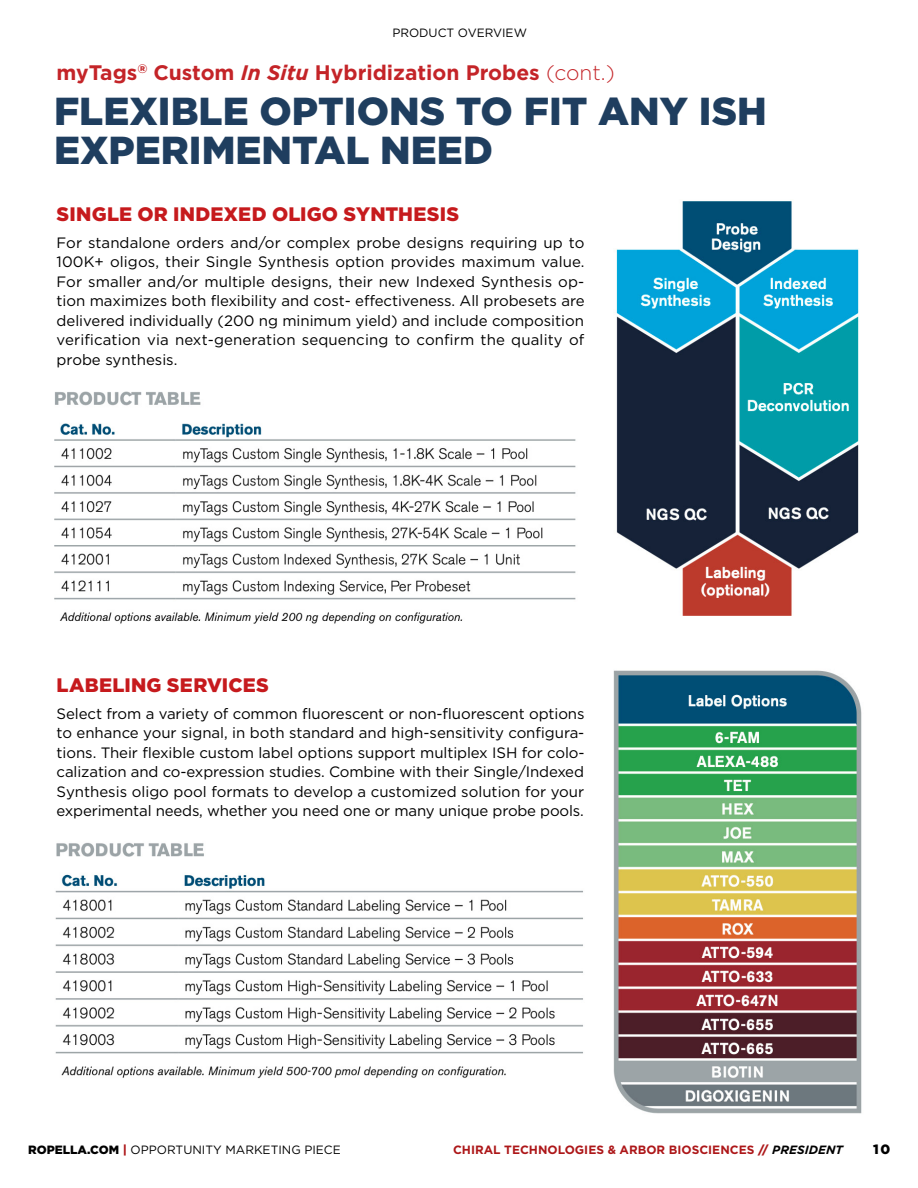
<style>
.page{position:relative;width:918px;height:1188px;background:#fff}
.page>*{position:absolute;margin:0;border:0;box-sizing:border-box;transform-origin:0 0}
.t1{font:900 39px/39px "Gotham";color:#1f3e5f}
.t2{font:700 21px "Gotham";color:#c42428}
.t3{font:900 19.5px "Gotham";letter-spacing:.01em;color:#c61a1d}
.t4{font:15px/19.5px "Gotham";letter-spacing:-.01em;color:#000;text-align:justify}
.t5{font:900 13.5px "Gotham";color:#000}
.t6{font:12px "Gotham";color:#000}
.t7{font:700 12px "Gotham";color:#ad1719}
.s1{font-style:italic}
.s2{font-weight:300}
.s3{font-weight:900}
.s4{font-weight:900;color:#ad1719}
.s5{font-style:italic;color:#000}
</style>
<div class="page">
<img style="left:613px;top:201px;width:249px;height:913px">
<img style="left:55px;top:391px;width:521px;height:233px">
<img style="left:55px;top:842px;width:528px;height:237px">
<p class="t6" style="left:392px;top:25px;width:136px">PRODUCT OVERVIEW</p>
<h2 class="t2" style="left:57px;top:59px;width:560px">myTags<sup>®</sup> Custom <span class="s1">In Situ</span> Hybridization Probes <span class="s2">(cont.)</span></h2>
<h1 class="t1" style="left:54px;top:91px;width:714px">FLEXIBLE OPTIONS TO FIT ANY ISH<br>EXPERIMENTAL NEED</h1>
<h3 class="t3" style="left:57px;top:201px;width:404px">SINGLE OR INDEXED OLIGO SYNTHESIS</h3>
<p class="t4" style="left:57px;top:232px;width:529px">For standalone orders and/or complex probe designs requiring up to 100K+ oligos, their Single Synthesis option provides maximum value.<br>For smaller and/or multiple designs, their new Indexed Synthesis op&shy;tion maximizes both flexibility and cost- effectiveness. All probesets are delivered individually (200 ng minimum yield) and include composition verification via next-generation sequencing to confirm the quality of probe synthesis.</p>
<h3 class="t3" style="left:57px;top:672px;width:214px">LABELING SERVICES</h3>
<p class="t4" style="left:57px;top:703px;width:530px">Select from a variety of common fluorescent or non-fluorescent options to enhance your signal, in both standard and high-sensitivity configura&shy;tions. Their flexible custom label options support multiplex ISH for colo&shy;calization and co-expression studies. Combine with their Single/Indexed Synthesis oligo pool formats to develop a customized solution for your experimental needs, whether you need one or many unique probe pools.</p>
<p class="t6" style="left:28px;top:1142px;width:314px"><span class="s3">ROPELLA.COM</span> <span class="s4">|</span> OPPORTUNITY MARKETING PIECE</p>
<p class="t7" style="left:453px;top:1141px;width:391px">CHIRAL TECHNOLOGIES &amp; ARBOR BIOSCIENCES <span class="s3">//</span> <span class="s5">PRESIDENT</span></p>
<p class="t5" style="left:873px;top:1140px;width:19px">10</p>
</div>
